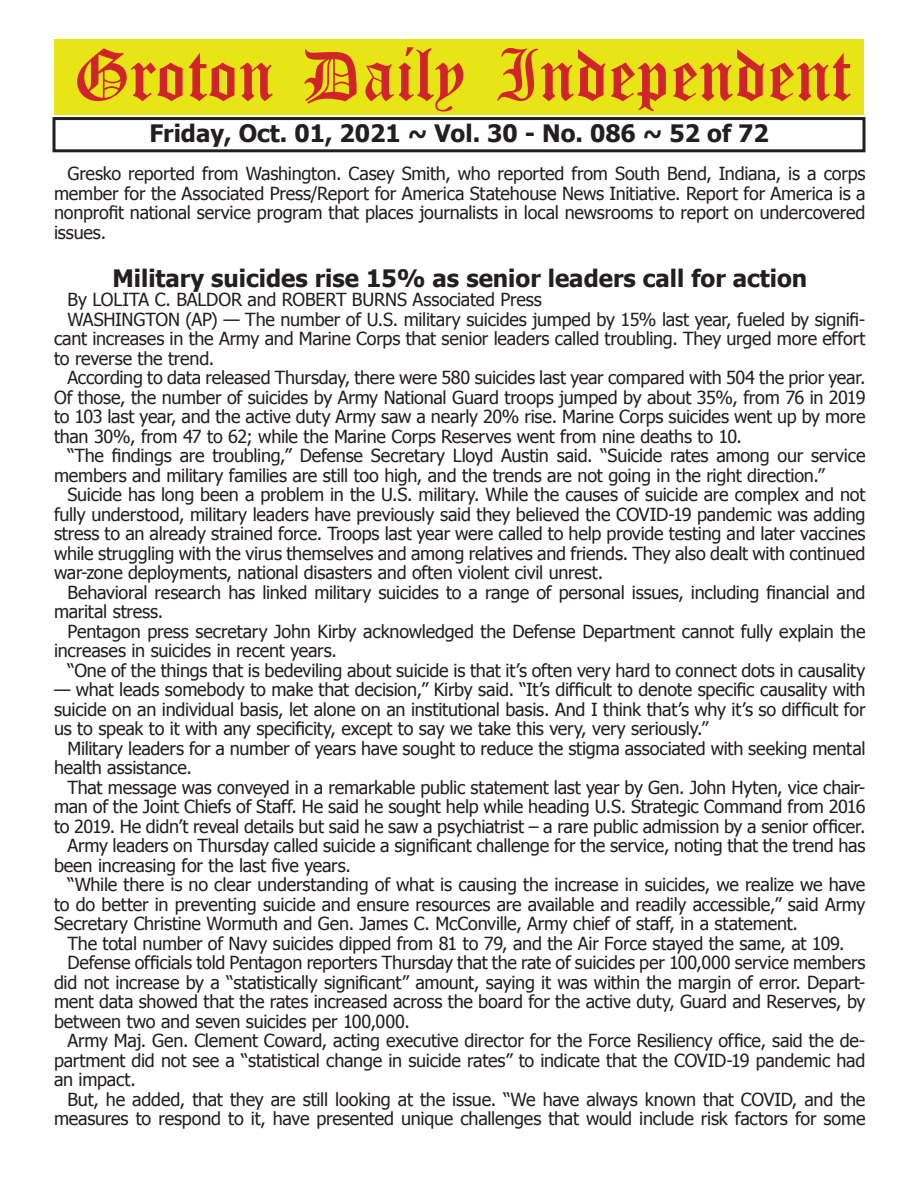
<style>
.page{position:relative;width:918px;height:1188px;background:#fff}
.page>*{position:absolute;margin:0;border:0;box-sizing:border-box;transform-origin:0 0}
.t1{font:54px "Old English Five";color:#d1232a}
.t2{font:700 24px "Tahoma";color:#231f20}
.t3{font:18px/19.5px "Tahoma";letter-spacing:-.01em;color:#231f20;text-align:justify}
</style>
<div class="page">
<div style="left:52px;top:117px;width:814px;height:35px;border:3px solid #231f20"></div>
<div style="left:54px;top:40px;width:810px;height:75px;background:#e7e515"></div>
<h1 class="t1" style="left:73px;top:50px;width:779px">Groton Daily Independent</h1>
<h2 class="t2" style="left:149px;top:116px;width:621px">Friday, Oct. 01, 2021 ~ Vol. 30 - No. 086 ~ 52 of 72</h2>
<p class="t3" style="left:54px;top:163px;width:813px;text-indent:14px">Gresko reported from Washington. Casey Smith, who reported from South Bend, Indiana, is a corps member for the Associated Press/Report for America Statehouse News Initiative. Report for America is a nonprofit national service program that places journalists in local newsrooms to report on undercovered issues.</p>
<h2 class="t2" style="left:112px;top:261px;width:696px">Military suicides rise 15% as senior leaders call for action</h2>
<p class="t3" style="left:68px;top:289px;width:476px">By LOLITA C. BALDOR and ROBERT BURNS Associated Press</p>
<p class="t3" style="left:68px;top:309px;width:799px">WASHINGTON (AP) — The number of U.S. military suicides jumped by 15% last year, fueled by signifi-</p>
<p class="t3" style="left:54px;top:328px;width:813px">cant increases in the Army and Marine Corps that senior leaders called troubling. They urged more effort</p>
<p class="t3" style="left:54px;top:348px;width:162px">to reverse the trend.</p>
<p class="t3" style="left:68px;top:367px;width:800px">According to data released Thursday, there were 580 suicides last year compared with 504 the prior year.</p>
<p class="t3" style="left:54px;top:387px;width:813px">Of those, the number of suicides by Army National Guard troops jumped by about 35%, from 76 in 2019</p>
<p class="t3" style="left:54px;top:406px;width:813px">to 103 last year, and the active duty Army saw a nearly 20% rise. Marine Corps suicides went up by more</p>
<p class="t3" style="left:54px;top:426px;width:690px">than 30%, from 47 to 62; while the Marine Corps Reserves went from nine deaths to 10.</p>
<p class="t3" style="left:68px;top:445px;width:799px">“The findings are troubling,” Defense Secretary Lloyd Austin said. “Suicide rates among our service</p>
<p class="t3" style="left:54px;top:465px;width:772px">members and military families are still too high, and the trends are not going in the right direction.”</p>
<p class="t3" style="left:68px;top:484px;width:799px">Suicide has long been a problem in the U.S. military. While the causes of suicide are complex and not</p>
<p class="t3" style="left:54px;top:504px;width:813px">fully understood, military leaders have previously said they believed the COVID-19 pandemic was adding</p>
<p class="t3" style="left:54px;top:523px;width:813px">stress to an already strained force. Troops last year were called to help provide testing and later vaccines</p>
<p class="t3" style="left:54px;top:543px;width:813px">while struggling with the virus themselves and among relatives and friends. They also dealt with continued</p>
<p class="t3" style="left:54px;top:562px;width:551px">war-zone deployments, national disasters and often violent civil unrest.</p>
<p class="t3" style="left:68px;top:582px;width:800px">Behavioral research has linked military suicides to a range of personal issues, including financial and</p>
<p class="t3" style="left:54px;top:601px;width:111px">marital stress.</p>
<p class="t3" style="left:68px;top:621px;width:799px">Pentagon press secretary John Kirby acknowledged the Defense Department cannot fully explain the</p>
<p class="t3" style="left:54px;top:640px;width:284px">increases in suicides in recent years.</p>
<p class="t3" style="left:68px;top:660px;width:800px">“One of the things that is bedeviling about suicide is that it’s often very hard to connect dots in causality</p>
<p class="t3" style="left:54px;top:679px;width:813px">— what leads somebody to make that decision,” Kirby said. “It’s difficult to denote specific causality with suicide on an individual basis, let alone on an institutional basis. And I think that’s why it’s so difficult for us to speak to it with any specificity, except to say we take this very, very seriously.”</p>
<p class="t3" style="left:54px;top:738px;width:813px;text-indent:14px">Military leaders for a number of years have sought to reduce the stigma associated with seeking mental health assistance.</p>
<p class="t3" style="left:68px;top:777px;width:799px">That message was conveyed in a remarkable public statement last year by Gen. John Hyten, vice chair-</p>
<p class="t3" style="left:54px;top:796px;width:813px">man of the Joint Chiefs of Staff. He said he sought help while heading U.S. Strategic Command from 2016</p>
<p class="t3" style="left:54px;top:816px;width:813px">to 2019. He didn’t reveal details but said he saw a psychiatrist – a rare public admission by a senior officer.</p>
<p class="t3" style="left:68px;top:835px;width:799px">Army leaders on Thursday called suicide a significant challenge for the service, noting that the trend has</p>
<p class="t3" style="left:54px;top:855px;width:298px">been increasing for the last five years.</p>
<p class="t3" style="left:68px;top:874px;width:799px">“While there is no clear understanding of what is causing the increase in suicides, we realize we have</p>
<p class="t3" style="left:54px;top:894px;width:813px">to do better in preventing suicide and ensure resources are available and readily accessible,” said Army</p>
<p class="t3" style="left:54px;top:913px;width:746px">Secretary Christine Wormuth and Gen. James C. McConville, Army chief of staff, in a statement.</p>
<p class="t3" style="left:68px;top:933px;width:779px">The total number of Navy suicides dipped from 81 to 79, and the Air Force stayed the same, at 109.</p>
<p class="t3" style="left:68px;top:952px;width:800px">Defense officials told Pentagon reporters Thursday that the rate of suicides per 100,000 service members</p>
<p class="t3" style="left:54px;top:972px;width:813px">did not increase by a “statistically significant” amount, saying it was within the margin of error. Depart-</p>
<p class="t3" style="left:54px;top:991px;width:813px">ment data showed that the rates increased across the board for the active duty, Guard and Reserves, by</p>
<p class="t3" style="left:54px;top:1011px;width:357px">between two and seven suicides per 100,000.</p>
<p class="t3" style="left:68px;top:1030px;width:799px">Army Maj. Gen. Clement Coward, acting executive director for the Force Resiliency office, said the de-</p>
<p class="t3" style="left:54px;top:1050px;width:813px">partment did not see a “statistical change in suicide rates” to indicate that the COVID-19 pandemic had</p>
<p class="t3" style="left:54px;top:1069px;width:83px">an impact.</p>
<p class="t3" style="left:68px;top:1089px;width:799px">But, he added, that they are still looking at the issue. “We have always known that COVID, and the</p>
<p class="t3" style="left:54px;top:1108px;width:813px">measures to respond to it, have presented unique challenges that would include risk factors for some</p>
</div>
